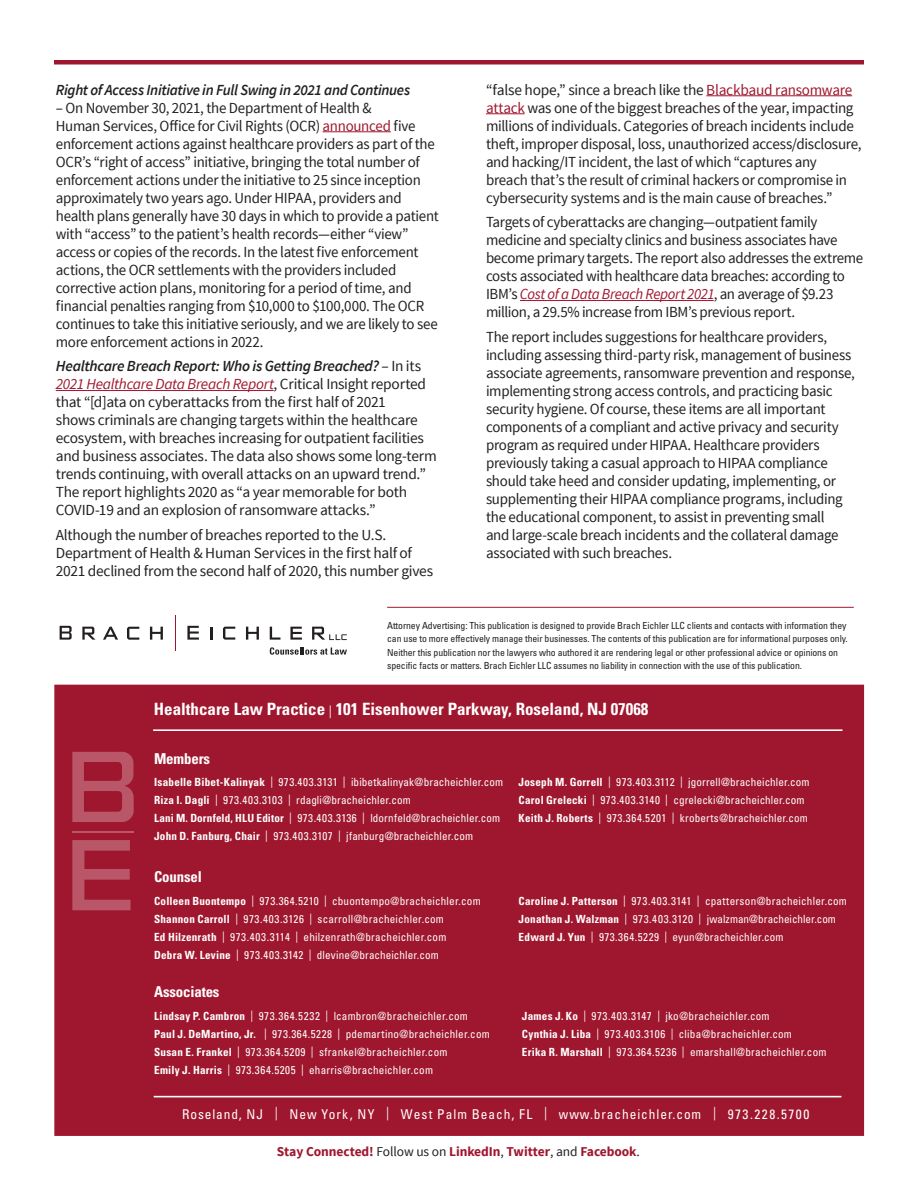
<style>
.page{position:relative;width:918px;height:1188px;background:#fff}
.page>*{position:absolute;margin:0;border:0;box-sizing:border-box;transform-origin:0 0}
.t1{font:700 condensed 16.95px "Univers LT Std";color:#fff}
.hyperlink{font:15.3px/18px "Source Sans Pro";letter-spacing:-.02em;color:#231f20}
.hyperlink-2{font:italic 600 15.3px "Source Sans Pro";letter-spacing:-.02em;color:#231f20}
.Back_Page_Listing_He{font:700 condensed 15px "Univers LT Std";letter-spacing:-.01em;color:#fff}
.t2{font:condensed 13.5px "Univers LT Std";letter-spacing:.07em;color:#fff}
.t3{font:700 13.5px "Source Sans Pro";letter-spacing:-.005em;color:#9f172e}
.Back_Page_Contacts{font:condensed 11.25px/18px "Univers LT Std";letter-spacing:.02em;color:#fff}
.Back_Page_Paragraph{font:condensed 9.75px/13.5px "Univers LT Std";letter-spacing:-.01em;color:#231f20}
.s1{color:#9f172e}
.s2{font-weight:600;font-style:italic}
.s3{font-style:italic;color:#9f172e}
.s4{font-weight:400;font-size:12.75px}
.s5{font-weight:700}
.s6{font-weight:400;color:#231f20}
</style>
<div class="page">
<div style="left:54px;top:60px;width:810px;height:5px;background:#9f172e"></div>
<hr style="left:323px;top:131px;width:68px;height:1px;background:#9f172e">
<hr style="left:56px;top:390px;width:218px;height:1px;background:#9f172e">
<div style="left:54px;top:685px;width:810px;height:451px;background:#9f172e;border:2px solid #9f172e"></div>
<svg style="left:60px;top:626px;width:12px;height:14px"></svg>
<svg style="left:82px;top:627px;width:13px;height:13px"></svg>
<svg style="left:103px;top:627px;width:15px;height:13px"></svg>
<svg style="left:150px;top:627px;width:13px;height:13px"></svg>
<svg style="left:210px;top:627px;width:2px;height:13px"></svg>
<svg style="left:246px;top:627px;width:13px;height:13px"></svg>
<svg style="left:270px;top:627px;width:10px;height:13px"></svg>
<svg style="left:290px;top:627px;width:12px;height:13px"></svg>
<svg style="left:127px;top:627px;width:12px;height:13px"></svg>
<svg style="left:223px;top:627px;width:12px;height:13px"></svg>
<svg style="left:187px;top:626px;width:12px;height:14px"></svg>
<hr style="left:175px;top:615px;width:1px;height:36px;background:#9f172e">
<svg style="left:312px;top:627px;width:35px;height:13px"></svg>
<svg style="left:270px;top:647px;width:77px;height:8px"></svg>
<hr style="left:387px;top:607px;width:467px;height:1px;background:#9f172e">
<hr style="left:154px;top:1096px;width:687px;height:1px;background:#fff">
<hr style="left:153px;top:729px;width:689px;height:2px;background:#fff">
<svg style="left:72px;top:840px;width:59px;height:70px"></svg>
<svg style="left:72px;top:752px;width:62px;height:70px"></svg>
<hr style="left:72px;top:831px;width:62px;height:1px;background:#fff">
<hr style="left:706px;top:95px;width:146px;height:1px;background:#9f172e">
<hr style="left:486px;top:113px;width:39px;height:1px;background:#9f172e">
<hr style="left:520px;top:300px;width:194px;height:1px;background:#9f172e">
<p class="hyperlink-2" style="left:56px;top:80px;width:356px">Right of Access Initiative in Full Swing in 2021 and Continues</p>
<p class="hyperlink" style="left:56px;top:99px;width:385px">– On November 30, 2021, the Department of Health &amp;<br>Human Services, Office for Civil Rights (OCR) <span class="s1">announced</span> five enforcement actions against healthcare providers as part of the OCR’s “right of access” initiative, bringing the total number of enforcement actions under the initiative to 25 since inception approximately two years ago. Under HIPAA, providers and health plans generally have 30 days in which to provide a patient with “access” to the patient’s health records—either “view” access or copies of the records. In the latest five enforcement actions, the OCR settlements with the providers included corrective action plans, monitoring for a period of time, and financial penalties ranging from $10,000 to $100,000. The OCR continues to take this initiative seriously, and we are likely to see more enforcement actions in 2022.</p>
<p class="hyperlink" style="left:56px;top:358px;width:383px"><span class="s2">Healthcare Breach Report: Who is Getting Breached?</span> – In its <span class="s3">2021 Healthcare Data Breach Report</span>, Critical Insight reported that “[d]ata on cyberattacks from the first half of 2021<br>shows criminals are changing targets within the healthcare ecosystem, with breaches increasing for outpatient facilities and business associates. The data also shows some long-term trends continuing, with overall attacks on an upward trend.” The report highlights 2020 as “a year memorable for both COVID-19 and an explosion of ransomware attacks.”</p>
<p class="hyperlink" style="left:56px;top:526px;width:379px">Although the number of breaches reported to the U.S.<br>Department of Health &amp; Human Services in the first half of<br>2021 declined from the second half of 2020, this number gives</p>
<p class="hyperlink" style="left:486px;top:81px;width:377px">“false hope,” since a breach like the <span class="s1">Blackbaud ransomware attack</span> was one of the biggest breaches of the year, impacting millions of individuals. Categories of breach incidents include theft, improper disposal, loss, unauthorized access/disclosure, and hacking/IT incident, the last of which “captures any breach that’s the result of criminal hackers or compromise in cybersecurity systems and is the main cause of breaches.”</p>
<p class="hyperlink" style="left:486px;top:214px;width:379px">Targets of cyberattacks are changing—outpatient family medicine and specialty clinics and business associates have become primary targets. The report also addresses the extreme costs associated with healthcare data breaches: according to IBM’s <span class="s3">Cost of a Data Breach Report 2021</span>, an average of $9.23 million, a 29.5% increase from IBM’s previous report.</p>
<p class="hyperlink" style="left:486px;top:328px;width:371px">The report includes suggestions for healthcare providers, including assessing third-party risk, management of business associate agreements, ransomware prevention and response, implementing strong access controls, and practicing basic security hygiene. Of course, these items are all important components of a compliant and active privacy and security program as required under HIPAA. Healthcare providers previously taking a casual approach to HIPAA compliance should take heed and consider updating, implementing, or supplementing their HIPAA compliance programs, including the educational component, to assist in preventing small<br>and large-scale breach incidents and the collateral damage associated with such breaches.</p>
<p class="Back_Page_Paragraph" style="left:387px;top:618px;width:462px">Attorney Advertising: This publication is designed to provide Brach Eichler LLC clients and contacts with information they can use to more effectively manage their businesses. The contents of this publication are for informational purposes only.<br>Neither this publication nor the lawyers who authored it are rendering legal or other professional advice or opinions on specific facts or matters. Brach Eichler LLC assumes no liability in connection with the use of this publication.</p>
<p class="t1" style="left:154px;top:699px;width:496px">Healthcare Law Practice <span class="s4">|</span> 101 Eisenhower Parkway, Roseland, NJ 07068</p>
<p class="Back_Page_Listing_He" style="left:154px;top:749px;width:58px">Members</p>
<p class="Back_Page_Contacts" style="left:154px;top:773px;width:350px"><span class="s5">Isabelle Bibet-Kalinyak</span> | 973.403.3131 | ibibetkalinyak@bracheichler.com <span class="s5">Riza I. Dagli</span> | 973.403.3103 | rdagli@bracheichler.com<br><span class="s5">Lani M. Dornfeld, HLU Editor</span> | 973.403.3136 | ldornfeld@bracheichler.com <span class="s5">John D. Fanburg, Chair</span> | 973.403.3107 | jfanburg@bracheichler.com</p>
<p class="Back_Page_Contacts" style="left:519px;top:773px;width:292px"><span class="s5">Joseph M. Gorrell</span> | 973.403.3112 | jgorrell@bracheichler.com<br><span class="s5">Carol Grelecki</span> | 973.403.3140 | cgrelecki@bracheichler.com<br><span class="s5">Keith J. Roberts</span> | 973.364.5201 | kroberts@bracheichler.com</p>
<p class="Back_Page_Listing_He" style="left:154px;top:868px;width:49px">Counsel</p>
<p class="Back_Page_Contacts" style="left:154px;top:892px;width:328px"><span class="s5">Colleen Buontempo</span> | 973.364.5210 | cbuontempo@bracheichler.com<br><span class="s5">Shannon Carroll</span> | 973.403.3126 | scarroll@bracheichler.com<br><span class="s5">Ed Hilzenrath</span> | 973.403.3114 | ehilzenrath@bracheichler.com</p>
<p class="Back_Page_Contacts" style="left:154px;top:946px;width:286px"><span class="s5">Debra W. Levine</span> | 973.403.3142 | dlevine@bracheichler.com</p>
<p class="Back_Page_Contacts" style="left:519px;top:892px;width:330px"><span class="s5">Caroline J. Patterson</span> | 973.403.3141 | cpatterson@bracheichler.com<br><span class="s5">Jonathan J. Walzman</span> | 973.403.3120 | jwalzman@bracheichler.com<br><span class="s5">Edward J. Yun</span> | 973.364.5229 | eyun@bracheichler.com</p>
<p class="Back_Page_Listing_He" style="left:154px;top:983px;width:67px">Associates</p>
<p class="Back_Page_Contacts" style="left:154px;top:1007px;width:315px"><span class="s5">Lindsay P. Cambron</span> | 973.364.5232 | lcambron@bracheichler.com</p>
<p class="Back_Page_Contacts" style="left:154px;top:1025px;width:337px"><span class="s5">Paul J. DeMartino, Jr.</span> | 973.364.5228 | pdemartino@bracheichler.com</p>
<p class="Back_Page_Contacts" style="left:154px;top:1043px;width:295px"><span class="s5">Susan E. Frankel</span> | 973.364.5209 | sfrankel@bracheichler.com</p>
<p class="Back_Page_Contacts" style="left:154px;top:1061px;width:280px"><span class="s5">Emily J. Harris</span> | 973.364.5205 | eharris@bracheichler.com</p>
<p class="Back_Page_Contacts" style="left:522px;top:1007px;width:249px"><span class="s5">James J. Ko</span> | 973.403.3147 | jko@bracheichler.com</p>
<p class="Back_Page_Contacts" style="left:522px;top:1025px;width:272px"><span class="s5">Cynthia J. Liba</span> | 973.403.3106 | cliba@bracheichler.com</p>
<p class="Back_Page_Contacts" style="left:522px;top:1043px;width:306px"><span class="s5">Erika R. Marshall</span> | 973.364.5236 | emarshall@bracheichler.com</p>
<p class="t2" style="left:182px;top:1105px;width:629px">Roseland, NJ | New York, NY | West Palm Beach, FL | www.bracheichler.com | 973.228.5700</p>
<p class="t3" style="left:277px;top:1142px;width:365px">Stay Connected! <span class="s6">Follow us on</span> LinkedIn<span class="s6">,</span> Twitter<span class="s6">, and</span> Facebook<span class="s6">.</span></p>
</div>
